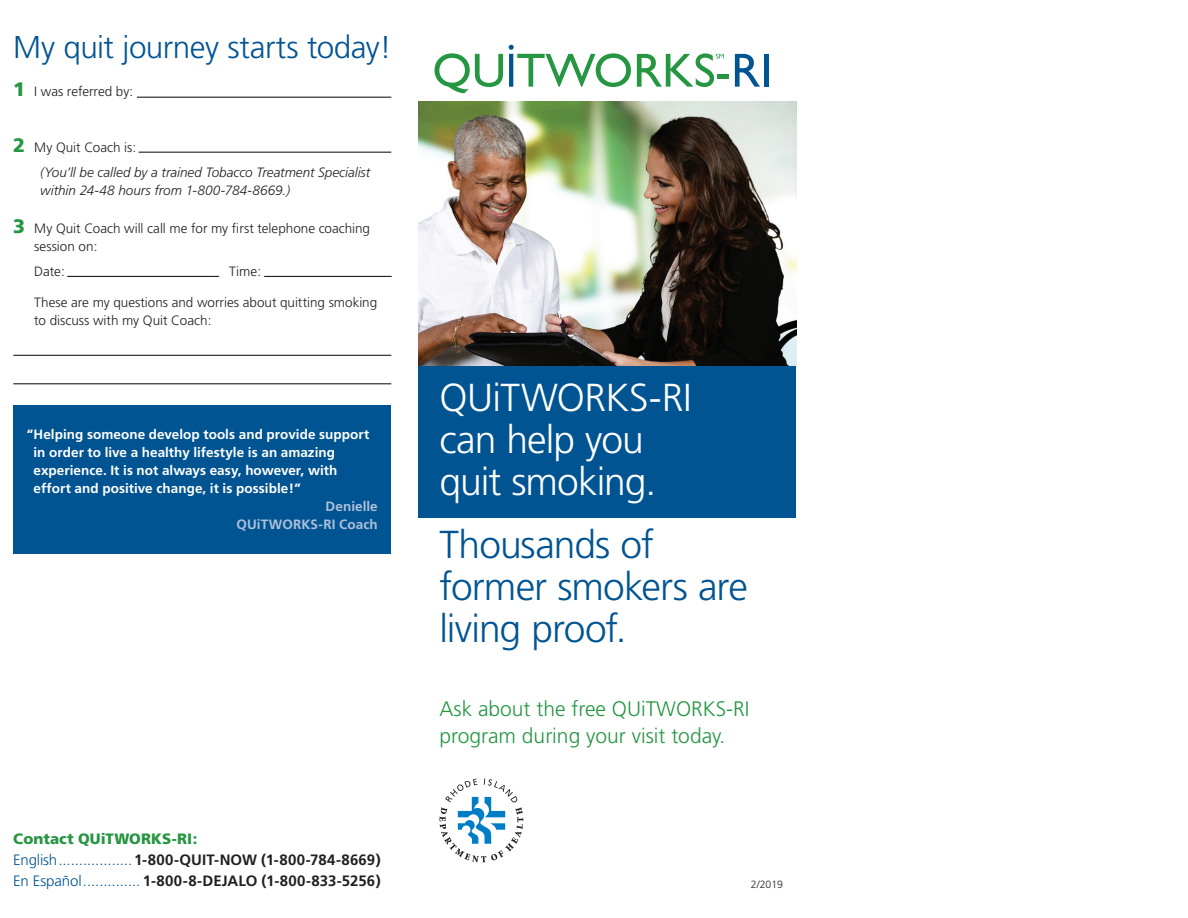
<style>
.page{position:relative;width:1188px;height:918px;background:#fff}
.page>*{position:absolute;margin:0;border:0;box-sizing:border-box;transform-origin:0 0}
.t1{font:300 39px/42px "Frutiger LT Std";letter-spacing:-.02em;color:#fff}
.t2{font:300 39px/42px "Frutiger LT Std";letter-spacing:-.025em;color:#005492}
.t3{font:300 31.5px "Frutiger LT Std";letter-spacing:-.015em;color:#005492}
.t4{font:300 21px/27px "Frutiger LT Std";color:#259642}
.t5{font:700 15px/21px "Frutiger LT Std";letter-spacing:.005em;color:#231f20}
.t6{font:700 13.5px/18px "Frutiger LT Std";letter-spacing:.005em;color:#fff}
.t7{font:300 13.5px/18px "Frutiger LT Std";color:#231f20}
.t8{font:italic 300 13.5px/24.8px "Frutiger LT Std";color:#231f20}
.t9{font:700 13.5px/18px "Frutiger LT Std";letter-spacing:.005em;color:#afc0db;text-align:right}
.t10{font:300 10.5px "Frutiger LT Std";color:#231f20}
.s1{font-weight:900;font-size:19.5px;color:#259642}
.s2{font-weight:900;font-style:normal;font-size:19.5px;color:#259642}
.s3{font-style:normal}
.s4{font-weight:900;color:#259642}
.s5{font-weight:300;color:#005492}
</style>
<div class="page">
<svg style="left:435px;top:53px;width:68px;height:40px"></svg>
<svg style="left:509px;top:45px;width:122px;height:42px"></svg>
<hr style="left:718px;top:74px;width:11px;height:4px;background:#259642">
<svg style="left:735px;top:54px;width:25px;height:33px"></svg>
<hr style="left:764px;top:54px;width:4px;height:33px;background:#005492">
<svg style="left:637px;top:53px;width:87px;height:34px"></svg>
<svg style="left:440px;top:778px;width:83px;height:84px"></svg>
<img style="left:418px;top:101px;width:378px;height:266px">
<div style="left:418px;top:367px;width:378px;height:151px;background:#005492"></div>
<hr style="left:13px;top:355px;width:378px;height:1px;background:#231f20">
<hr style="left:13px;top:383px;width:378px;height:1px;background:#231f20">
<div style="left:13px;top:405px;width:378px;height:149px;background:#005492"></div>
<hr style="left:137px;top:97px;width:254px;height:1px;background:#231f20">
<hr style="left:139px;top:152px;width:252px;height:1px;background:#231f20">
<hr style="left:264px;top:276px;width:128px;height:1px;background:#231f20">
<hr style="left:67px;top:276px;width:152px;height:1px;background:#231f20">
<h2 class="t3" style="left:13px;top:30px;width:380px">My quit journey starts today!</h2>
<p class="t7" style="left:13px;top:83px;width:121px"><span class="s1">1</span> I was referred by:</p>
<p class="t8" style="left:40px;top:135px;width:332px;text-indent:-27px"><span class="s2">2</span> <span class="s3">My Quit Coach is:<br></span>(You’ll be called by a trained Tobacco Treatment Specialist</p>
<p class="t8" style="left:40px;top:178px;width:251px">within 24-48 hours from 1-800-784-8669.)</p>
<p class="t7" style="left:34px;top:220px;width:337px;text-indent:-21px"><span class="s1">3</span> My Quit Coach will call me for my first telephone coaching session on:</p>
<p class="t7" style="left:34px;top:263px;width:32px">Date:</p>
<p class="t7" style="left:229px;top:263px;width:33px">Time:</p>
<p class="t7" style="left:34px;top:294px;width:344px">These are my questions and worries about quitting smoking to discuss with my Quit Coach:</p>
<p class="t6" style="left:34px;top:426px;width:337px;text-indent:-7px">“Helping someone develop tools and provide support in order to live a healthy lifestyle is an amazing experience. It is not always easy, however, with effort and positive change, it is possible!”</p>
<p class="t9" style="left:237px;top:498px;width:143px">Denielle<br>QUiTWORKS-RI Coach</p>
<p class="t5" style="left:13px;top:829px;width:369px"><span class="s4">Contact QUiTWORKS-RI:<br></span><span class="s5">English..................</span>1-800-QUIT-NOW (1-800-784-8669)<br><span class="s5">En Español..............</span> 1-800-8-DEJALO (1-800-833-5256)</p>
<h1 class="t1" style="left:440px;top:378px;width:254px">QUiTWORKS-RI can help you quit smoking.</h1>
<h1 class="t2" style="left:440px;top:524px;width:310px">Thousands of former smokers are living proof.</h1>
<h1 class="t1" style="left:440px;top:421px;width:302px">Le pu de ayudar a dejar de fumar.</h1>
<h3 class="t4" style="left:440px;top:696px;width:312px">Ask about the free QUiTWORKS-RI program during your visit today.</h3>
<p class="t10" style="left:751px;top:878px;width:34px">2/2019</p>
</div>
